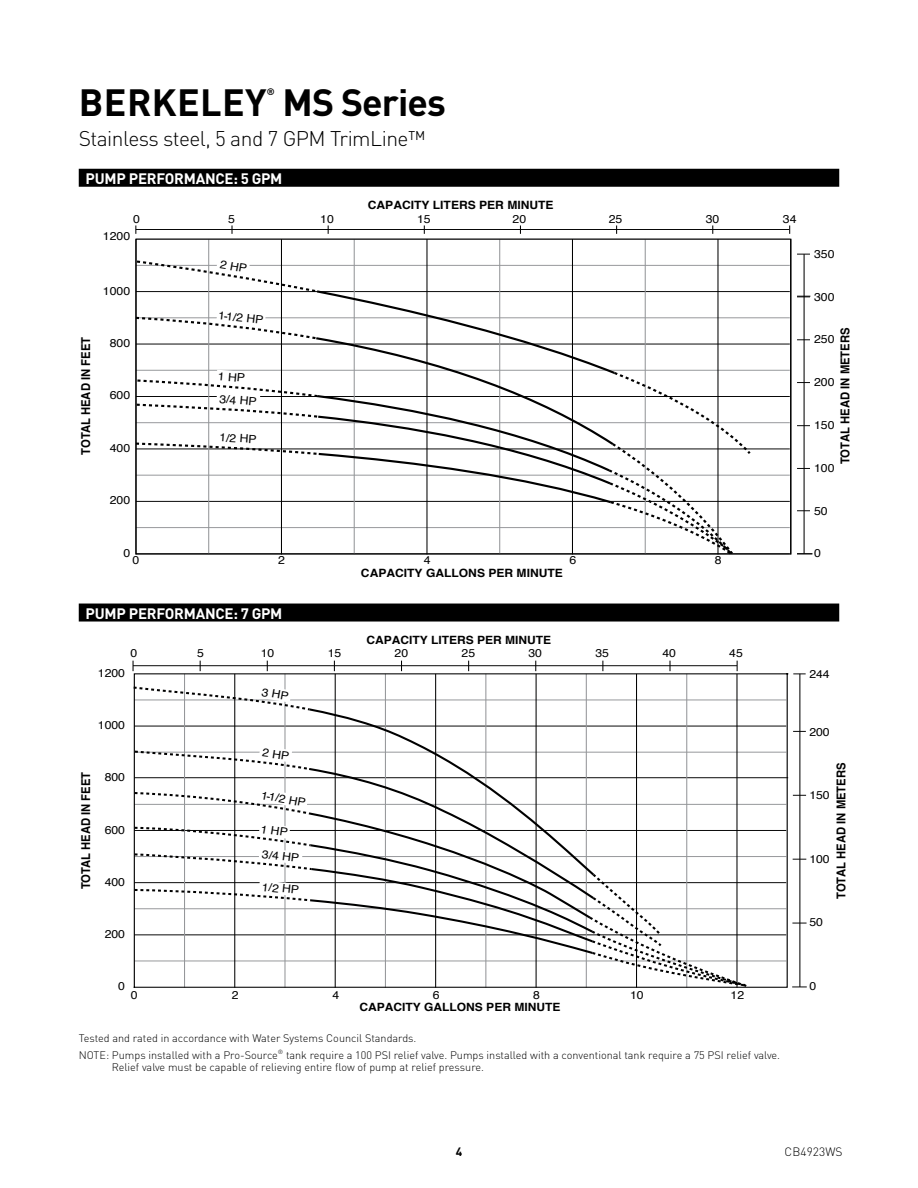
<style>
.page{position:relative;width:918px;height:1188px;background:#fff}
.page>*{position:absolute;margin:0;border:0;box-sizing:border-box;transform-origin:0 0}
.t1{font:700 37.5px "DIN Pro";letter-spacing:.01em;color:#000}
.t2{font:300 21px "DIN Pro";letter-spacing:-.025em;color:#000}
.t3{font:700 15px "DIN Pro";letter-spacing:-.015em;color:#fff}
.t4{font:700 12.3px "Helvetica";color:#000;scale:.92 1}
.t5{font:700 12.15px "Helvetica";color:#000;scale:.92 1}
.t6{font:300 12px "DIN Pro";letter-spacing:.005em;color:#000}
.t7{font:700 12px "DIN Pro";color:#000}
.t8{font:11.4px "Helvetica";color:#000;scale:1.07 1}
.t9{font:700 11.4px "Helvetica";color:#000;scale:1.06 1}
.t10{font:700 11.4px "Helvetica";color:#000;scale:1.05 1}
.t11{font:300 10.8px/16.5px "DIN Pro";color:#000}
.t12{font:700 9.3px "DIN Pro";color:#000}
</style>
<div class="page">
<div style="left:79px;top:169px;width:760px;height:18px;background:#000"></div>
<div style="left:79px;top:604px;width:760px;height:18px;background:#000"></div>
<hr style="left:136px;top:229px;width:653px;height:1px;background:#000">
<hr style="left:136px;top:265px;width:654px;height:1px;background:#939598">
<hr style="left:136px;top:318px;width:654px;height:1px;background:#939598">
<hr style="left:136px;top:291px;width:654px;height:1px;background:#000">
<hr style="left:136px;top:344px;width:654px;height:1px;background:#000">
<hr style="left:136px;top:370px;width:654px;height:1px;background:#939598">
<hr style="left:136px;top:396px;width:654px;height:1px;background:#000">
<hr style="left:136px;top:422px;width:654px;height:1px;background:#939598">
<hr style="left:136px;top:449px;width:654px;height:1px;background:#000">
<hr style="left:136px;top:475px;width:654px;height:1px;background:#939598">
<hr style="left:136px;top:501px;width:654px;height:1px;background:#000">
<hr style="left:136px;top:527px;width:654px;height:1px;background:#939598">
<hr style="left:208px;top:239px;width:1px;height:315px;background:#939598">
<hr style="left:281px;top:239px;width:1px;height:315px;background:#000">
<hr style="left:354px;top:239px;width:1px;height:315px;background:#939598">
<hr style="left:427px;top:239px;width:1px;height:315px;background:#000">
<hr style="left:499px;top:239px;width:1px;height:315px;background:#939598">
<hr style="left:572px;top:239px;width:1px;height:315px;background:#000">
<hr style="left:645px;top:239px;width:1px;height:315px;background:#939598">
<hr style="left:718px;top:239px;width:1px;height:315px;background:#000">
<hr style="left:804px;top:254px;width:1px;height:300px;background:#000">
<svg style="left:797px;top:553px;width:15px;height:1px"></svg>
<svg style="left:797px;top:425px;width:13px;height:1px"></svg>
<svg style="left:797px;top:468px;width:13px;height:1px"></svg>
<svg style="left:797px;top:510px;width:13px;height:1px"></svg>
<svg style="left:797px;top:382px;width:13px;height:1px"></svg>
<svg style="left:797px;top:296px;width:13px;height:2px"></svg>
<svg style="left:797px;top:339px;width:13px;height:1px"></svg>
<svg style="left:797px;top:254px;width:13px;height:1px"></svg>
<hr style="left:133px;top:665px;width:604px;height:1px;background:#000">
<hr style="left:800px;top:674px;width:1px;height:313px;background:#000">
<svg style="left:792px;top:987px;width:15px;height:1px"></svg>
<svg style="left:792px;top:923px;width:15px;height:1px"></svg>
<svg style="left:793px;top:859px;width:13px;height:1px"></svg>
<svg style="left:793px;top:795px;width:13px;height:1px"></svg>
<svg style="left:793px;top:731px;width:13px;height:1px"></svg>
<svg style="left:793px;top:674px;width:13px;height:1px"></svg>
<svg style="left:133px;top:673px;width:656px;height:315px"></svg>
<svg style="left:135px;top:258px;width:618px;height:297px"></svg>
<svg style="left:133px;top:685px;width:179px;height:27px"></svg>
<svg style="left:133px;top:746px;width:617px;height:242px"></svg>
<p class="t12" style="left:267px;top:84px;width:9px">®</p>
<h2 class="t2" style="left:79px;top:122px;width:348px">Stainless steel, 5 and 7 GPM TrimLine™</h2>
<h1 class="t1" style="left:79px;top:72px;width:368px">BERKELEY MS Series</h1>
<h3 class="t3" style="left:86px;top:166px;width:198px">PUMP PERFORMANCE: 5 GPM</h3>
<p class="t9" style="left:368px;top:195px;width:177px">CAPACITY LITERS PER MINUTE</p>
<p class="t8" style="left:133px;top:210px;width:8px">0</p>
<p class="t8" style="left:228px;top:210px;width:8px">5</p>
<p class="t8" style="left:320px;top:210px;width:14px">10</p>
<p class="t8" style="left:417px;top:210px;width:14px">15</p>
<p class="t8" style="left:513px;top:210px;width:14px">20</p>
<p class="t8" style="left:609px;top:210px;width:14px">25</p>
<p class="t8" style="left:706px;top:210px;width:14px">30</p>
<p class="t8" style="left:783px;top:210px;width:14px">34</p>
<p class="t8" style="left:103px;top:227px;width:27px">1200</p>
<p class="t8" style="left:103px;top:282px;width:27px">1000</p>
<p class="t4" style="left:76px;top:455px;width:129px;rotate:-90deg">TOTAL HEAD IN FEET</p>
<p class="t8" style="left:110px;top:334px;width:21px">800</p>
<p class="t8" style="left:110px;top:387px;width:21px">600</p>
<p class="t8" style="left:110px;top:439px;width:21px">400</p>
<p class="t8" style="left:110px;top:491px;width:21px">200</p>
<p class="t8" style="left:123px;top:544px;width:8px">0</p>
<p class="t8" style="left:133px;top:552px;width:8px">0</p>
<p class="t8" style="left:219px;top:307px;width:44px;rotate:6deg">1-1/2 HP</p>
<p class="t8" style="left:220px;top:390px;width:37px;rotate:4deg">3/4 HP</p>
<p class="t8" style="left:220px;top:429px;width:37px;rotate:3deg">1/2 HP</p>
<p class="t8" style="left:278px;top:552px;width:8px">2</p>
<p class="t8" style="left:424px;top:552px;width:8px">4</p>
<p class="t8" style="left:569px;top:552px;width:8px">6</p>
<p class="t8" style="left:715px;top:552px;width:8px">8</p>
<p class="t9" style="left:361px;top:563px;width:192px">CAPACITY GALLONS PER MINUTE</p>
<h3 class="t3" style="left:86px;top:601px;width:198px">PUMP PERFORMANCE: 7 GPM</h3>
<p class="t10" style="left:366px;top:631px;width:178px">CAPACITY LITERS PER MINUTE</p>
<p class="t8" style="left:130px;top:644px;width:8px">0</p>
<p class="t8" style="left:197px;top:644px;width:8px">5</p>
<p class="t8" style="left:261px;top:644px;width:14px">10</p>
<p class="t8" style="left:328px;top:644px;width:14px">15</p>
<p class="t8" style="left:395px;top:644px;width:14px">20</p>
<p class="t8" style="left:462px;top:644px;width:14px">25</p>
<p class="t8" style="left:529px;top:644px;width:14px">30</p>
<p class="t8" style="left:595px;top:644px;width:14px">35</p>
<p class="t8" style="left:662px;top:644px;width:14px">40</p>
<p class="t8" style="left:729px;top:644px;width:14px">45</p>
<p class="t8" style="left:98px;top:664px;width:27px">1200</p>
<p class="t8" style="left:98px;top:717px;width:27px">1000</p>
<p class="t5" style="left:76px;top:889px;width:129px;rotate:-90deg">TOTAL HEAD IN FEET</p>
<p class="t8" style="left:105px;top:768px;width:21px">800</p>
<p class="t8" style="left:105px;top:821px;width:21px">600</p>
<p class="t8" style="left:105px;top:873px;width:21px">400</p>
<p class="t8" style="left:105px;top:925px;width:21px">200</p>
<p class="t8" style="left:118px;top:977px;width:8px">0</p>
<p class="t8" style="left:131px;top:986px;width:8px">0</p>
<p class="t8" style="left:263px;top:786px;width:44px;rotate:10deg">1-1/2 HP</p>
<p class="t8" style="left:263px;top:845px;width:36px;rotate:6deg">3/4 HP</p>
<p class="t8" style="left:263px;top:878px;width:36px;rotate:5deg">1/2 HP</p>
<p class="t8" style="left:232px;top:986px;width:8px">2</p>
<p class="t8" style="left:332px;top:986px;width:8px">4</p>
<p class="t8" style="left:433px;top:986px;width:8px">6</p>
<p class="t8" style="left:533px;top:986px;width:8px">8</p>
<p class="t8" style="left:630px;top:986px;width:14px">10</p>
<p class="t8" style="left:731px;top:986px;width:14px">12</p>
<p class="t10" style="left:360px;top:998px;width:193px">CAPACITY GALLONS PER MINUTE</p>
<p class="t11" style="left:79px;top:1029px;width:703px">Tested and rated in accordance with Water Systems Council Standards.<br>NOTE: Pumps installed with a Pro-Source<sup>®</sup> tank require a 100 PSI relief valve. Pumps installed with a conventional tank require a 75 PSI relief valve.</p>
<p class="t11" style="left:112px;top:1058px;width:374px">Relief valve must be capable of relieving entire flow of pump at relief pressure.</p>
<p class="t8" style="left:814px;top:245px;width:21px">350</p>
<p class="t8" style="left:814px;top:288px;width:21px">300</p>
<p class="t4" style="left:835px;top:464px;width:150px;rotate:-90deg">TOTAL HEAD IN METERS</p>
<p class="t8" style="left:814px;top:331px;width:21px">250</p>
<p class="t8" style="left:814px;top:374px;width:21px">200</p>
<p class="t8" style="left:814px;top:416px;width:21px">150</p>
<p class="t8" style="left:814px;top:459px;width:21px">100</p>
<p class="t8" style="left:814px;top:502px;width:14px">50</p>
<p class="t8" style="left:814px;top:544px;width:8px">0</p>
<p class="t8" style="left:809px;top:665px;width:21px">244</p>
<p class="t8" style="left:809px;top:723px;width:21px">200</p>
<p class="t5" style="left:832px;top:899px;width:150px;rotate:-90deg">TOTAL HEAD IN METERS</p>
<p class="t8" style="left:809px;top:786px;width:21px">150</p>
<p class="t8" style="left:809px;top:850px;width:21px">100</p>
<p class="t8" style="left:809px;top:913px;width:14px">50</p>
<p class="t8" style="left:809px;top:977px;width:8px">0</p>
<p class="t7" style="left:456px;top:1142px;width:8px">4</p>
<p class="t6" style="left:785px;top:1142px;width:59px">CB4923WS</p>
</div>
